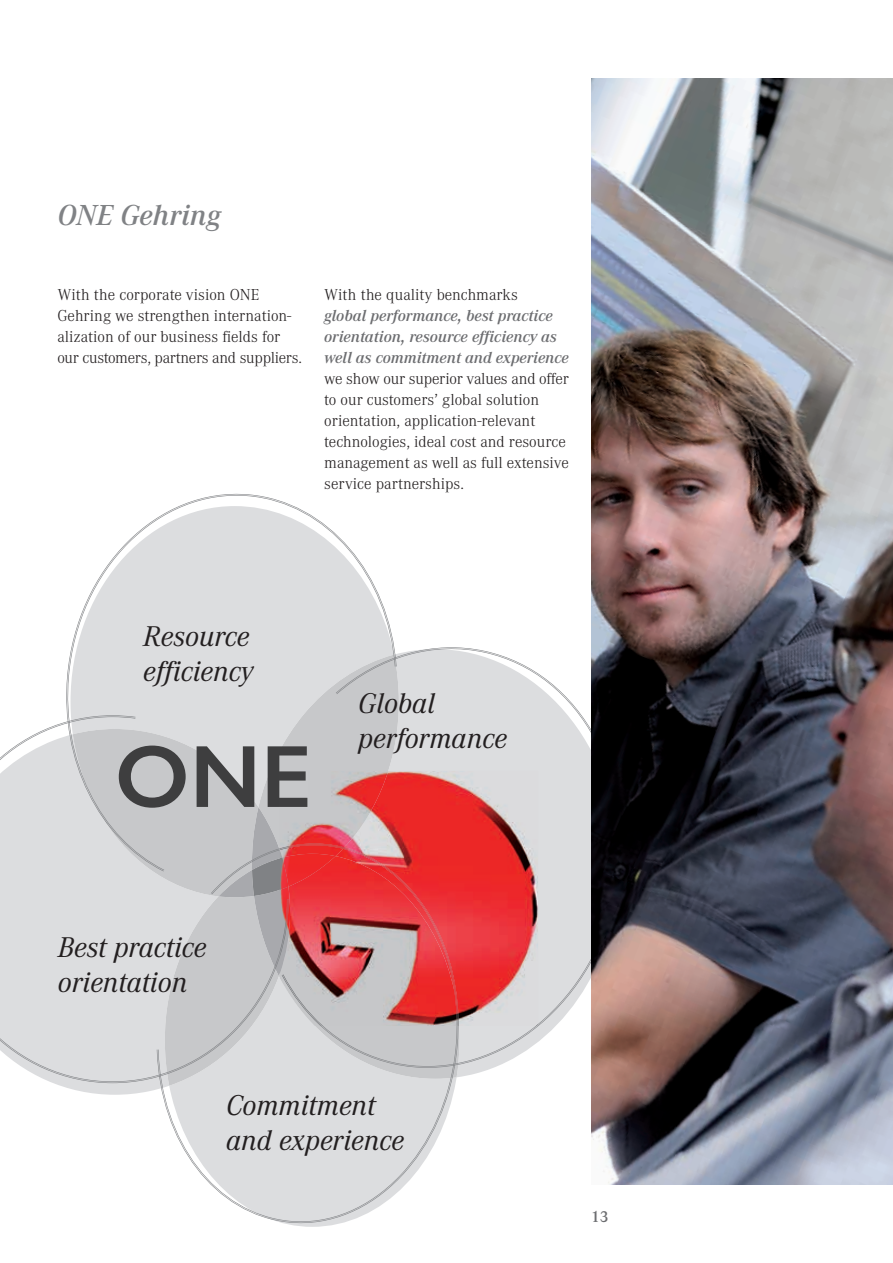
<style>
.page{position:relative;width:893px;height:1263px;background:#fff}
.page>*{position:absolute;margin:0;border:0;box-sizing:border-box;transform-origin:0 0}
.t1{font:600 88.8px "Gill Sans";color:#3e3e3f}
.t2{font:italic 600 30px "Corporate A";color:#808285}
.t3{font:italic 29.55px/35.5px "Corporate A";color:#231f20}
.t4{font:300 16.5px/21px "Corporate A";color:#231f20}
.t5{font:italic 600 16.5px/21px "Corporate A";color:#6c6d70}
.t6{font:600 16.5px "Corporate A";color:#6c6d70}
</style>
<div class="page">
<svg style="left:54px;top:1083px;width:103px;height:12px"></svg>
<svg style="left:157px;top:1086px;width:298px;height:141px;fill:#dcdddf"></svg>
<svg style="left:0;top:723px;width:73px;height:360px;background:#dedfe1"></svg>
<svg style="left:60px;top:493px;width:333px;height:378px;fill:#dcdddf"></svg>
<svg style="left:282px;top:640px;width:309px;height:437px;fill:#dcdddf"></svg>
<img style="left:459px;top:771px;width:79px;height:203px">
<svg style="left:73px;top:655px;width:386px;height:431px;background:#d1c8ca"></svg>
<img style="left:280px;top:843px;width:178px;height:183px">
<img style="left:280px;top:899px;width:9px;height:58px">
<img style="left:282px;top:975px;width:256px;height:51px">
<img style="left:280px;top:771px;width:27px;height:37px">
<img style="left:591px;top:79px;width:302px;height:1105px">
<h2 class="t2" style="left:57px;top:198px;width:165px">ONE Gehring</h2>
<p class="t4" style="left:57px;top:285px;width:246px">With the corporate vision ONE Gehring we strengthen internation&shy;alization of our business fields for our customers, partners and suppliers.</p>
<p class="t4" style="left:324px;top:285px;width:195px">With the quality benchmarks</p>
<p class="t5" style="left:324px;top:306px;width:246px">global performance, best practice orientation, resource efficiency as well as commitment and experience</p>
<p class="t4" style="left:324px;top:369px;width:246px">we show our superior values and offer to our customers’ global solution orientation, application-relevant technologies, ideal cost and resource management as well as full extensive service partnerships.</p>
<h3 class="t3" style="left:143px;top:619px;width:111px">Resource efficiency</h3>
<h1 class="t1" style="left:115px;top:723px;width:199px">ONE</h1>
<h3 class="t3" style="left:358px;top:686px;width:150px">Global performance</h3>
<h3 class="t3" style="left:58px;top:930px;width:150px">Best practice orientation</h3>
<h3 class="t3" style="left:226px;top:1088px;width:179px">Commitment and experience</h3>
<p class="t6" style="left:591px;top:1207px;width:19px">13</p>
</div>
